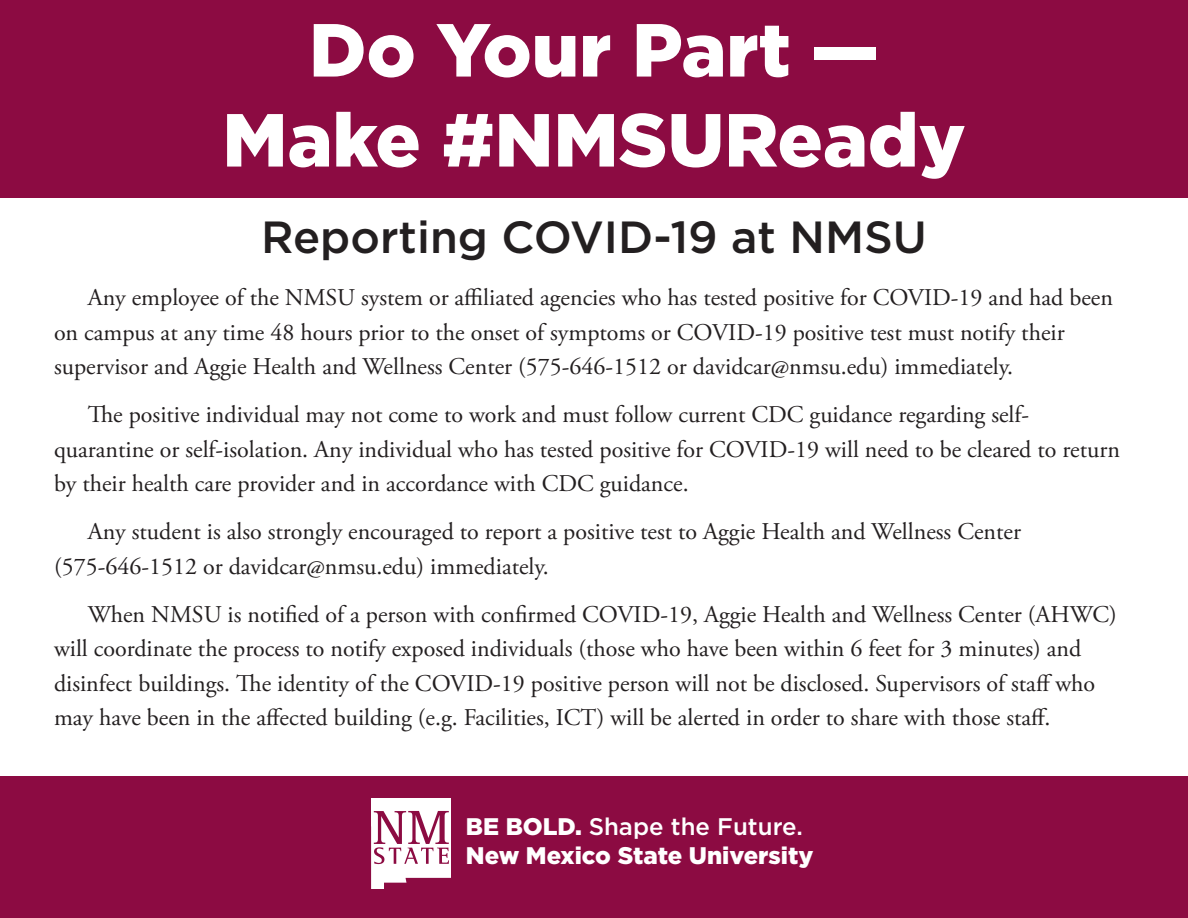
<style>
.page{position:relative;width:1188px;height:918px;background:#fff}
.page>*{position:absolute;margin:0;border:0;box-sizing:border-box;transform-origin:0 0}
.t1{font:900 75px/90px "Gotham";color:#fff;text-align:center}
.t2{font:500 45px "Gotham";color:#231f20}
.t3{font:24px/34.5px "Adobe Garamond Pro";color:#231f20}
.t4{font:900 24px/28.8px "Gotham";color:#fff}
.s1{font-weight:500}
</style>
<div class="page">
<div style="left:0;top:777px;width:1188px;height:141px;background:#8c0b42"></div>
<div style="left:0;top:0;width:1188px;height:198px;background:#8c0b42"></div>
<img style="left:371px;top:799px;width:80px;height:89px">
<h1 class="t1" style="left:222px;top:4px;width:745px">Do Your Part —<br>Make #NMSUReady</h1>
<p class="t2" style="left:261px;top:208px;width:667px">Reporting COVID-19 at NMSU</p>
<p class="t3" style="left:54px;top:281px;width:1061px;text-indent:34px">Any employee of the NMSU system or affiliated agencies who has tested positive for COVID-19 and had been on campus at any time 48 hours prior to the onset of symptoms or COVID-19 positive test must notify their supervisor and Aggie Health and Wellness Center (575-646-1512 or davidcar@nmsu.edu) immediately.</p>
<p class="t3" style="left:54px;top:398px;width:1067px;text-indent:34px">The positive individual may not come to work and must follow current CDC guidance regarding self&shy;quarantine or self-isolation. Any individual who has tested positive for COVID-19 will need to be cleared to return by their health care provider and in accordance with CDC guidance.</p>
<p class="t3" style="left:54px;top:515px;width:969px;text-indent:34px">Any student is also strongly encouraged to report a positive test to Aggie Health and Wellness Center (575-646-1512 or davidcar@nmsu.edu) immediately.</p>
<p class="t3" style="left:54px;top:598px;width:1064px;text-indent:34px">When NMSU is notified of a person with confirmed COVID-19, Aggie Health and Wellness Center (AHWC) will coordinate the process to notify exposed individuals (those who have been within 6 feet for 3 minutes) and disinfect buildings. The identity of the COVID-19 positive person will not be disclosed. Supervisors of staff who may have been in the affected building (e.g. Facilities, ICT) will be alerted in order to share with those staff.</p>
<p class="t4" style="left:466px;top:812px;width:349px">BE BOLD. <span class="s1">Shape the Future.<br></span>New Mexico State University</p>
</div>
